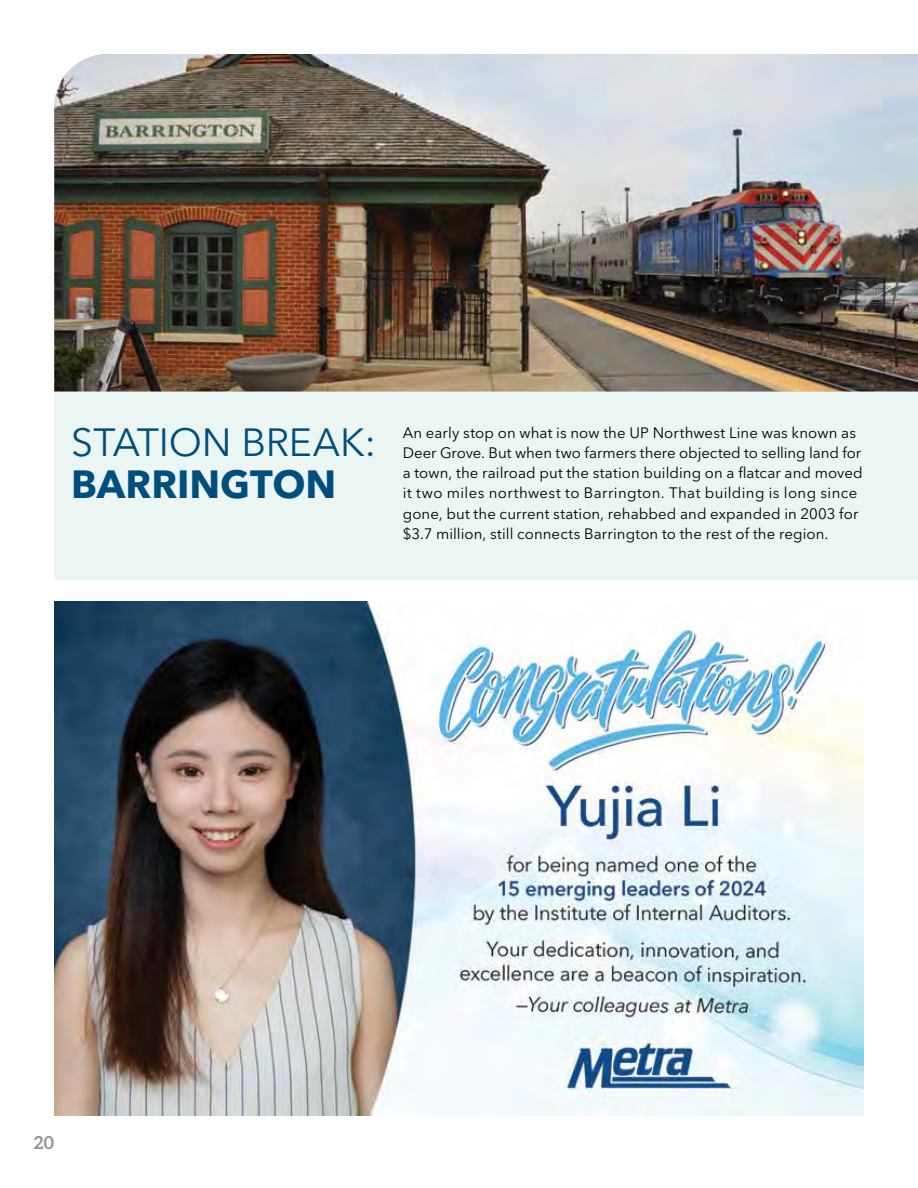
<style>
.page{position:relative;width:918px;height:1188px;background:#fff}
.page>*{position:absolute;margin:0;border:0;box-sizing:border-box;transform-origin:0 0}
.t1{font:39px "Avenir Next LT Pro";letter-spacing:-.005em;color:#004e7c}
.t2{font:700 39px "Avenir Next LT Pro";color:#004e7c}
.t3{font:700 18px "Aleo";color:#939598}
.t4{font:15px/20.2px "Avenir Next LT Pro";letter-spacing:.005em;color:#000}
</style>
<div class="page">
<hr style="left:917px;top:549px;width:1px;height:63px;background:#7da75d">
<div style="left:54px;top:392px;width:864px;height:188px;background:#eaf5f4"></div>
<img style="left:54px;top:54px;width:864px;height:338px">
<img style="left:54px;top:602px;width:810px;height:513px">
<h1 class="t1" style="left:71px;top:419px;width:306px">STATION BREAK:</h1>
<h1 class="t2" style="left:71px;top:460px;width:267px">BARRINGTON</h1>
<p class="t4" style="left:403px;top:422px;width:462px">An early stop on what is now the UP Northwest Line was known as Deer Grove. But when two farmers there objected to selling land for a town, the railroad put the station building on a flatcar and moved it two miles northwest to Barrington. That building is long since gone, but the current station, rehabbed and expanded in 2003 for $3.7 million, still connects Barrington to the rest of the region.</p>
<p class="t3" style="left:34px;top:1131px;width:22px">20</p>
</div>
